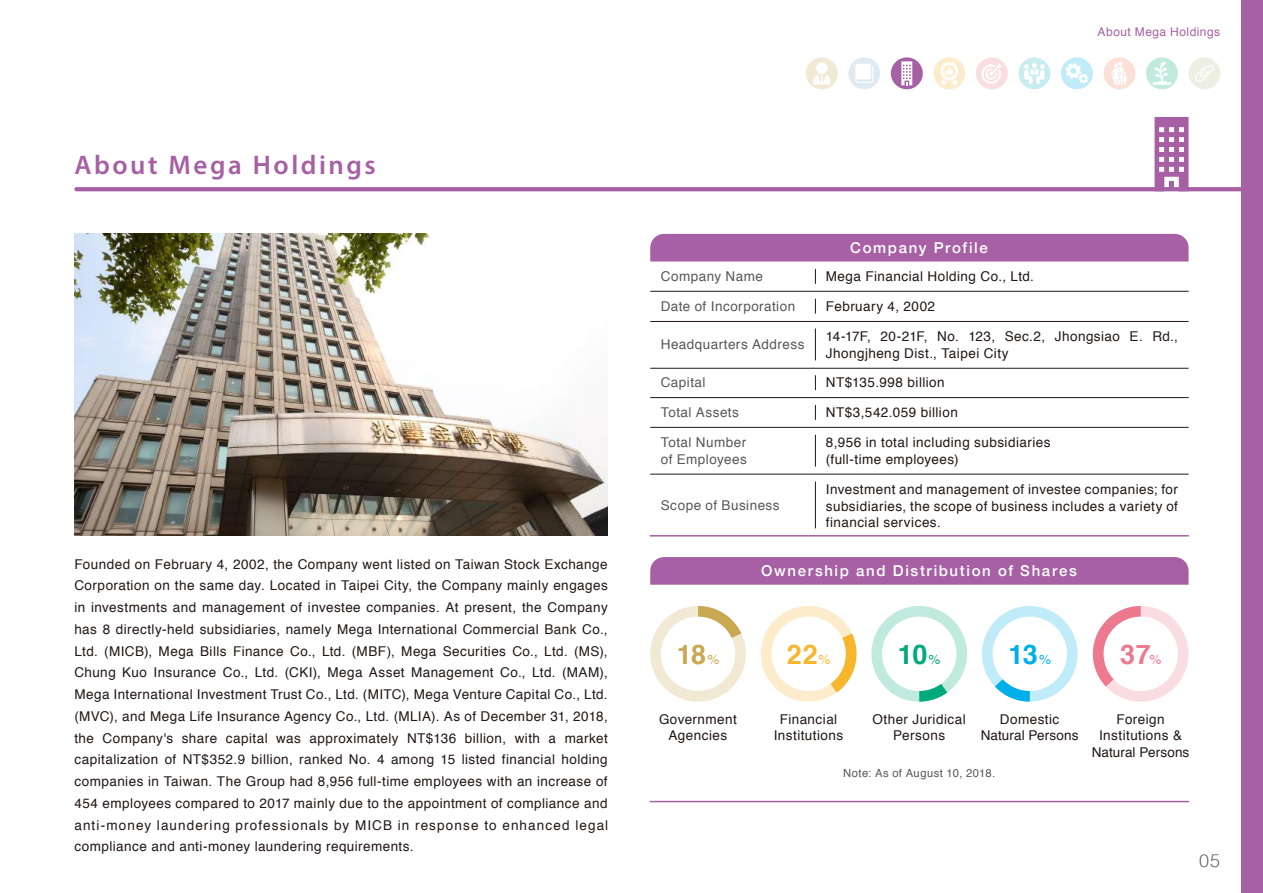
<style>
.page{position:relative;width:1263px;height:893px;background:#fff}
.page>*{position:absolute;margin:0;border:0;box-sizing:border-box;transform-origin:0 0}
.t1{font:600 27px "Myriad Pro";letter-spacing:.095em;color:#a660a3}
.t2{font:700 27px "Helvetica";color:#caa851}
.t3{font:700 27px "Helvetica";color:#f8b62d}
.t4{font:700 27px "Helvetica";color:#00aa7b}
.t5{font:700 27px "Helvetica";color:#00afe9}
.t6{font:700 27px "Helvetica";color:#ed798e}
.t7{font:300 18px "Helvetica";color:#666464}
.t8{font:500 15px "Helvetica Neue";letter-spacing:.11em;color:#fff}
.t9{font:13.5px/21.8px "Helvetica";letter-spacing:.035em;color:#221815;text-align:center}
.t10{font:13.5px/16.5px "Helvetica";letter-spacing:.035em;color:#595757}
.t11{font:13.5px/16.5px "Helvetica";letter-spacing:.01em;color:#221815;text-align:center}
.t12{font:12px "Helvetica";letter-spacing:.04em;color:#a660a3}
.t13{font:11.25px "Helvetica";letter-spacing:.035em;color:#595757}
.s1{font-weight:400;font-size:13.5px}
</style>
<div class="page">
<svg style="left:74px;top:117px;width:1168px;height:74px"></svg>
<img style="left:74px;top:234px;width:534px;height:302px">
<div style="left:650px;top:234px;width:538px;height:27px;background:#a660a3"></div>
<hr style="left:650px;top:291px;width:538px;height:1px;background:#221815">
<svg style="left:815px;top:269px;width:1px;height:15px"></svg>
<hr style="left:650px;top:397px;width:538px;height:1px;background:#221815">
<svg style="left:815px;top:375px;width:1px;height:15px"></svg>
<hr style="left:815px;top:482px;width:1px;height:46px;background:#221815">
<hr style="left:650px;top:427px;width:538px;height:1px;background:#221815">
<svg style="left:815px;top:405px;width:1px;height:15px"></svg>
<hr style="left:650px;top:321px;width:538px;height:1px;background:#221815">
<svg style="left:815px;top:299px;width:1px;height:15px"></svg>
<hr style="left:650px;top:368px;width:538px;height:1px;background:#221815">
<hr style="left:815px;top:328px;width:1px;height:32px;background:#221815">
<hr style="left:650px;top:474px;width:538px;height:1px;background:#221815">
<hr style="left:815px;top:435px;width:1px;height:32px;background:#221815">
<hr style="left:650px;top:535px;width:538px;height:1px;background:#a660a3">
<svg style="left:650px;top:557px;width:538px;height:28px;background:#a762a4"></svg>
<svg style="left:761px;top:606px;width:95px;height:96px"></svg>
<svg style="left:1093px;top:606px;width:95px;height:96px"></svg>
<svg style="left:982px;top:606px;width:95px;height:96px"></svg>
<svg style="left:650px;top:606px;width:96px;height:96px"></svg>
<svg style="left:871px;top:606px;width:96px;height:96px"></svg>
<hr style="left:650px;top:801px;width:538px;height:1px;background:#a660a3">
<div style="left:1242px;top:0;width:21px;height:893px;background:#a660a3"></div>
<svg style="left:933px;top:57px;width:32px;height:32px"></svg>
<svg style="left:940px;top:62px;width:19px;height:23px"></svg>
<div style="left:891px;top:57px;width:32px;height:32px;background:#a660a3;border-radius:50%"></div>
<svg style="left:901px;top:61px;width:11px;height:24px"></svg>
<div style="left:848px;top:57px;width:32px;height:32px;background:#e0eaf2;border-radius:50%"></div>
<svg style="left:855px;top:64px;width:18px;height:19px"></svg>
<div style="left:976px;top:57px;width:32px;height:32px;background:#fadde3;border-radius:50%"></div>
<svg style="left:980px;top:63px;width:22px;height:22px"></svg>
<svg style="left:1018px;top:57px;width:32px;height:32px"></svg>
<svg style="left:1024px;top:63px;width:21px;height:21px"></svg>
<svg style="left:1061px;top:57px;width:32px;height:32px"></svg>
<svg style="left:1065px;top:63px;width:23px;height:21px"></svg>
<div style="left:1103px;top:57px;width:32px;height:32px;background:#fbe0d6;border-radius:50%"></div>
<svg style="left:1111px;top:62px;width:16px;height:23px"></svg>
<div style="left:1188px;top:57px;width:32px;height:32px;background:#eeefe3;border-radius:50%"></div>
<svg style="left:1195px;top:65px;width:19px;height:17px"></svg>
<svg style="left:1146px;top:57px;width:32px;height:32px"></svg>
<svg style="left:1152px;top:62px;width:20px;height:23px"></svg>
<svg style="left:806px;top:57px;width:32px;height:32px"></svg>
<svg style="left:813px;top:62px;width:17px;height:23px"></svg>
<h1 class="t1" style="left:74px;top:147px;width:303px">About Mega Holdings</h1>
<p class="t9" style="left:74px;top:553px;width:535px;text-align:justify">Founded on February 4, 2002, the Company went listed on Taiwan Stock Exchange Corporation on the same day. Located in Taipei City, the Company mainly engages in investments and management of investee companies. At present, the Company has 8 directly-held subsidiaries, namely Mega International Commercial Bank Co., Ltd. (MICB), Mega Bills Finance Co., Ltd. (MBF), Mega Securities Co., Ltd. (MS), Chung Kuo Insurance Co., Ltd. (CKI), Mega Asset Management Co., Ltd. (MAM), Mega International Investment Trust Co., Ltd. (MITC), Mega Venture Capital Co., Ltd. (MVC), and Mega Life Insurance Agency Co., Ltd. (MLIA). As of December 31, 2018, the Company's share capital was approximately NT$136 billion, with a market capitalization of NT$352.9 billion, ranked No. 4 among 15 listed financial holding companies in Taiwan. The Group had 8,956 full-time employees with an increase of 454 employees compared to 2017 mainly due to the appointment of compliance and anti-money laundering professionals by MICB in response to enhanced legal compliance and anti-money laundering requirements.</p>
<p class="t12" style="left:1097px;top:22px;width:124px">About Mega Holdings</p>
<p class="t8" style="left:850px;top:236px;width:139px">Company Profile</p>
<p class="t10" style="left:661px;top:268px;width:104px">Company Name</p>
<p class="t9" style="left:826px;top:266px;width:210px">Mega Financial Holding Co., Ltd.</p>
<p class="t10" style="left:661px;top:298px;width:136px">Date of Incorporation</p>
<p class="t9" style="left:826px;top:296px;width:111px">February 4, 2002</p>
<p class="t10" style="left:661px;top:337px;width:145px">Headquarters Address</p>
<p class="t9" style="left:826px;top:329px;width:354px;line-height:16.5px;text-align:left">14-17F, 20-21F, No. 123, Sec.2, Jhongsiao E. Rd.,<br>Jhongjheng Dist., Taipei City</p>
<p class="t10" style="left:661px;top:375px;width:46px">Capital</p>
<p class="t9" style="left:826px;top:372px;width:120px">NT$135.998 billion</p>
<p class="t10" style="left:661px;top:405px;width:79px">Total Assets</p>
<p class="t9" style="left:826px;top:402px;width:134px">NT$3,542.059 billion</p>
<p class="t10" style="left:661px;top:435px;width:87px">Total Number of Employees</p>
<p class="t9" style="left:826px;top:435px;width:226px;line-height:16.5px;text-align:left">8,956 in total including subsidiaries (full-time employees)</p>
<p class="t10" style="left:661px;top:497px;width:120px">Scope of Business</p>
<p class="t9" style="left:826px;top:482px;width:354px;line-height:16.5px;text-align:justify">Investment and management of investee companies; for subsidiaries, the scope of business includes a variety of financial services.</p>
<p class="t8" style="left:761px;top:559px;width:317px">Ownership and Distribution of Shares</p>
<h1 class="t2" style="left:677px;top:633px;width:44px">18<span class="s1">%</span></h1>
<h1 class="t3" style="left:787px;top:633px;width:45px">22<span class="s1">%</span></h1>
<h1 class="t4" style="left:898px;top:633px;width:44px">10<span class="s1">%</span></h1>
<h1 class="t5" style="left:1008px;top:633px;width:44px">13<span class="s1">%</span></h1>
<h1 class="t6" style="left:1120px;top:633px;width:43px">37<span class="s1">%</span></h1>
<p class="t9" style="left:659px;top:711px;width:79px;line-height:16.5px">Government<br>Agencies</p>
<p class="t9" style="left:774px;top:711px;width:71px;line-height:16.5px">Financial<br>Institutions</p>
<p class="t9" style="left:872px;top:711px;width:95px;line-height:16.5px">Other Juridical<br>Persons</p>
<p class="t11" style="left:981px;top:711px;width:99px">Domestic<br>Natural Persons</p>
<p class="t9" style="left:1092px;top:711px;width:99px;line-height:16.5px">Foreign<br>Institutions &amp;<br>Natural Persons</p>
<p class="t13" style="left:843px;top:765px;width:153px">Note: As of August 10, 2018.</p>
<h2 class="t7" style="left:1199px;top:846px;width:22px">05</h2>
</div>
